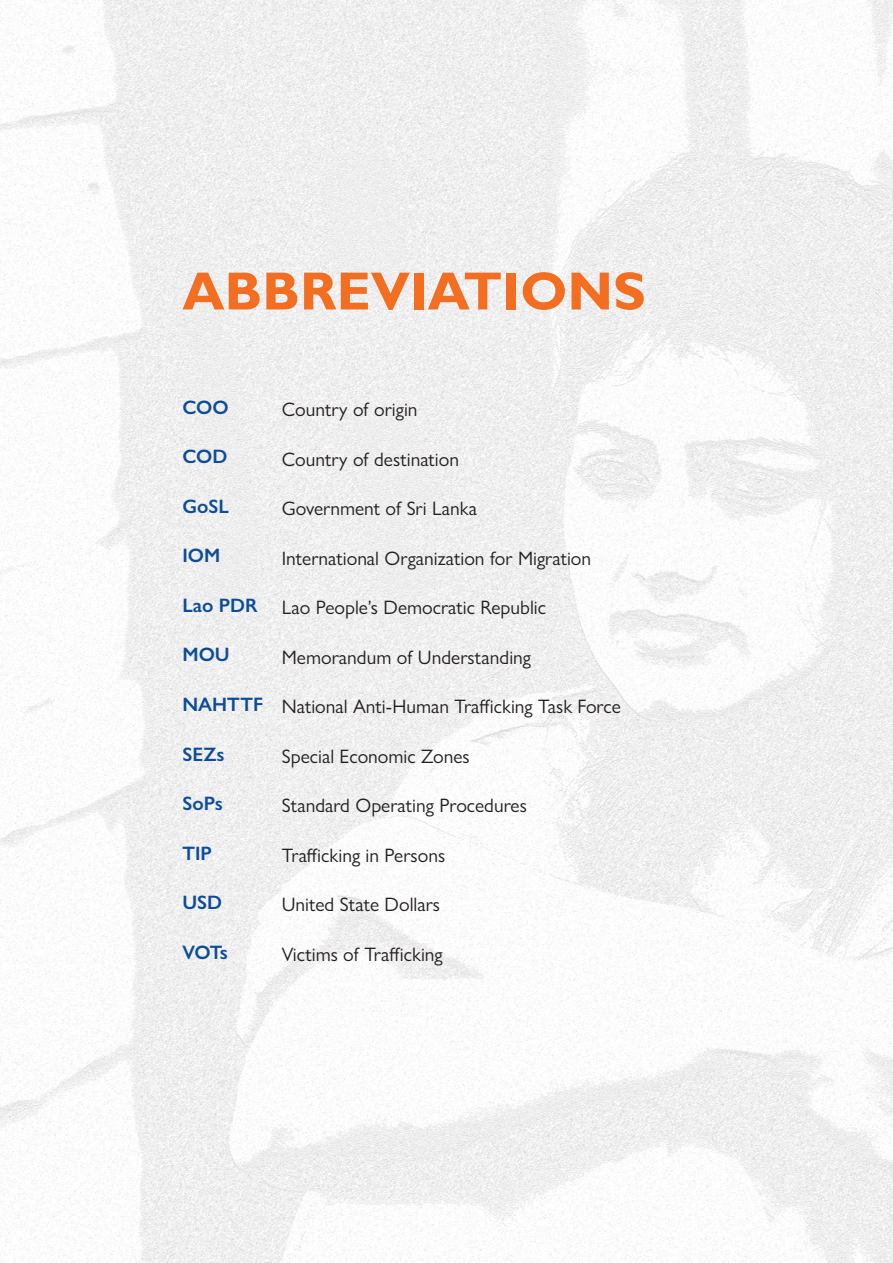
<style>
.page{position:relative;width:893px;height:1263px;background:#fff}
.page>*{position:absolute;margin:0;border:0;box-sizing:border-box;transform-origin:0 0}
.t1{font:700 54px "Gill Sans";color:#f36e21}
.t2{font:19.5px "Gill Sans Nova";color:#231f20}
.t3{font:600 19.5px "Gill Sans Nova";color:#0d4c9b}
</style>
<div class="page">
<img style="left:0;top:0;width:893px;height:1263px">
<p class="t1" style="left:182px;top:259px;width:465px">ABBREVIATIONS</p>
<p class="t3" style="left:182px;top:395px;width:48px">COO</p>
<p class="t3" style="left:182px;top:445px;width:46px">COD</p>
<p class="t3" style="left:182px;top:494px;width:48px">GoSL</p>
<p class="t3" style="left:182px;top:544px;width:39px">IOM</p>
<p class="t3" style="left:182px;top:593px;width:77px">Lao PDR</p>
<p class="t3" style="left:182px;top:643px;width:49px">MOU</p>
<p class="t3" style="left:182px;top:692px;width:82px">NAHTTF</p>
<p class="t3" style="left:182px;top:742px;width:44px">SEZs</p>
<p class="t3" style="left:182px;top:791px;width:42px">SoPs</p>
<p class="t3" style="left:182px;top:841px;width:31px">TIP</p>
<p class="t3" style="left:182px;top:890px;width:41px">USD</p>
<p class="t3" style="left:182px;top:940px;width:47px">VOTs</p>
<p class="t2" style="left:282px;top:397px;width:137px">Country of origin</p>
<p class="t2" style="left:282px;top:447px;width:179px">Country of destination</p>
<p class="t2" style="left:282px;top:496px;width:197px">Government of Sri Lanka</p>
<p class="t2" style="left:282px;top:546px;width:311px">International Organization for Migration</p>
<p class="t2" style="left:282px;top:595px;width:266px">Lao People’s Democratic Republic</p>
<p class="t2" style="left:282px;top:645px;width:251px">Memorandum of Understanding</p>
<p class="t2" style="left:282px;top:694px;width:340px">National Anti-Human Trafficking Task Force</p>
<p class="t2" style="left:282px;top:744px;width:189px">Special Economic Zones</p>
<p class="t2" style="left:282px;top:793px;width:247px">Standard Operating Procedures</p>
<p class="t2" style="left:282px;top:843px;width:165px">Trafficking in Persons</p>
<p class="t2" style="left:282px;top:892px;width:160px">United State Dollars</p>
<p class="t2" style="left:282px;top:942px;width:162px">Victims of Trafficking</p>
</div>
